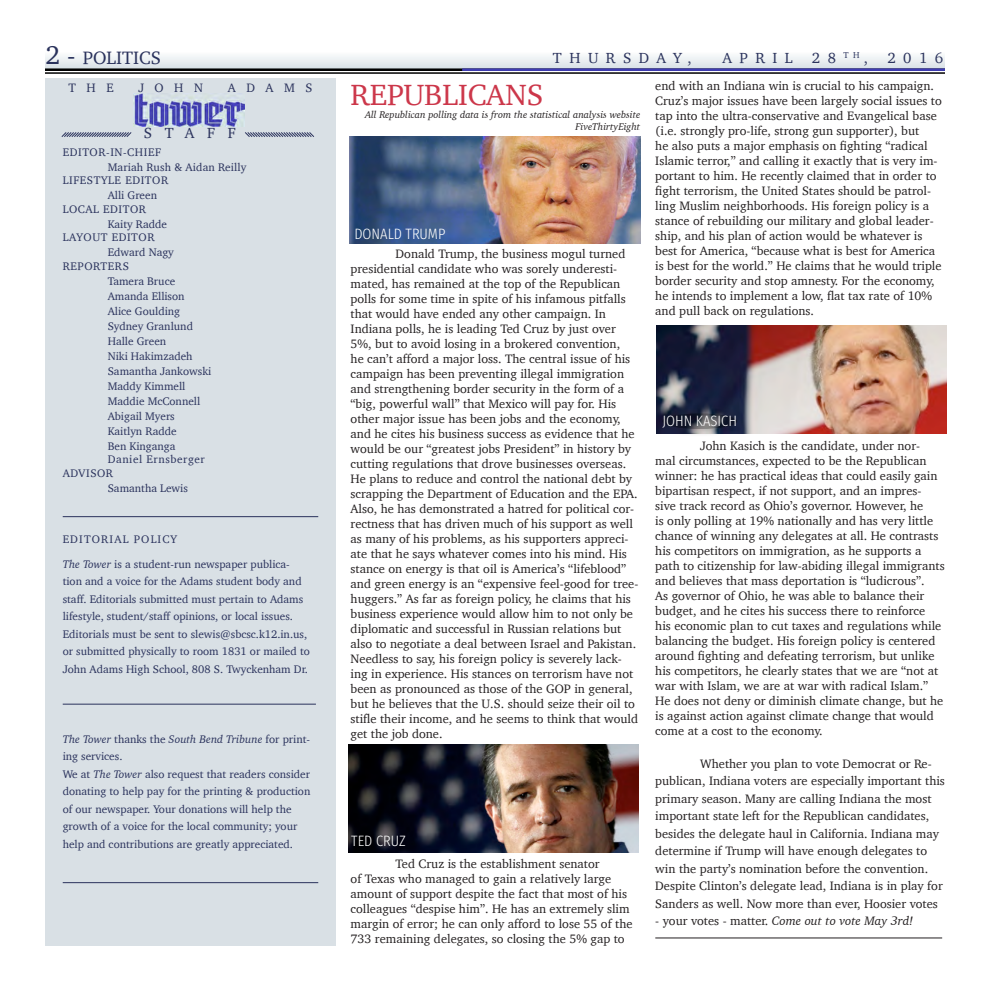
<style>
.page{position:relative;width:990px;height:990px;background:#fff}
.page>*{position:absolute;margin:0;border:0;box-sizing:border-box;transform-origin:0 0}
.t1{font:30px "Charter";color:#cc374a}
.t2{font:18.38px "Charter";color:#2a325c}
.t3{font:15px "Charter";letter-spacing:.5em;color:#2a325c}
.t4{font:300 15px "Fira Sans Condensed";color:#fff}
.t5{font:12.5px/15px "Charter";color:#231f20}
.t6{font:italic 12.5px "Charter";color:#231f20}
.t7{font:12.5px "Charter";letter-spacing:.85em;color:#2a325c}
.t8{font:11.25px/17.5px "Charter";color:#2a325c}
.t9{font:11.25px "Charter";letter-spacing:.05em;color:#2a325c}
.t10{font:11.25px "Charter";letter-spacing:.1em;color:#2a325c}
.t11{font:italic 10px/12.5px "Charter";color:#231f20;text-align:right}
.s1{font-size:26.25px}
.s2{font-style:normal}
.s3{font-style:italic}
</style>
<div class="page">
<div style="left:45px;top:78px;width:291px;height:868px;background:#d9e0e5"></div>
<hr style="left:63px;top:516px;width:255px;height:1px;background:#2a325c">
<hr style="left:63px;top:704px;width:253px;height:1px;background:#2a325c">
<hr style="left:63px;top:882px;width:255px;height:1px;background:#2a325c">
<svg style="left:61px;top:132px;width:71px;height:5px"></svg>
<hr style="left:655px;top:938px;width:287px;height:1px;background:#231f20">
<svg style="left:245px;top:132px;width:69px;height:5px"></svg>
<div style="left:45px;top:52px;width:900px;height:16px;background:linear-gradient(to right,#eaeff1,#eaeff1)"></div>
<hr style="left:45px;top:73px;width:900px;height:1px;background:#000">
<hr style="left:45px;top:68px;width:900px;height:3px;background:#000">
<hr style="left:462px;top:68px;width:483px;height:3px;background:#403db4">
<img style="left:350px;top:136px;width:290px;height:108px">
<svg style="left:350px;top:744px;width:289px;height:1px"></svg>
<img style="left:656px;top:325px;width:291px;height:109px">
<img style="left:348px;top:745px;width:291px;height:108px">
<svg style="left:656px;top:405px;width:88px;height:29px;background:#293049"></svg>
<svg style="left:662px;top:413px;width:75px;height:16px"></svg>
<img style="left:134px;top:93px;width:111px;height:33px">
<p class="t2" style="left:45px;top:41px;width:117px"><span class="s1">2</span> <span class="s1">-</span> POLITICS</p>
<p class="t3" style="left:553px;top:45px;width:140px">THURSDAY,</p>
<p class="t3" style="left:722px;top:45px;width:72px">APRIL</p>
<p class="t3" style="left:812px;top:45px;width:58px">28 <sup>TH</sup>,</p>
<p class="t3" style="left:887px;top:45px;width:57px">2016</p>
<p class="t7" style="left:69px;top:77px;width:47px">THE</p>
<p class="t7" style="left:138px;top:77px;width:66px">JOHN</p>
<p class="t7" style="left:228px;top:77px;width:86px">ADAMS</p>
<p class="t5" style="left:655px;top:78px;width:288px">end with an Indiana win is crucial to his campaign.<br>Cruz’s major issues have been largely social issues to tap into the ultra-conservative and Evangelical base (i.e. strongly pro-life, strong gun supporter), but<br>he also puts a major emphasis on fighting “radical Islamic terror,” and calling it exactly that is very im&shy;portant to him. He recently claimed that in order to fight terrorism, the United States should be patrol&shy;ling Muslim neighborhoods. His foreign policy is a stance of rebuilding our military and global leader&shy;ship, and his plan of action would be whatever is best for America, “because what is best for America is best for the world.” He claims that he would triple border security and stop amnesty. For the economy, he intends to implement a low, flat tax rate of 10% and pull back on regulations.</p>
<p class="t1" style="left:351px;top:69px;width:194px">REPUBLICANS</p>
<p class="t11" style="left:365px;top:108px;width:277px">All Republican polling data is from the statistical analysis website<br>FiveThirtyEight</p>
<p class="t3" style="left:144px;top:120px;width:94px">STAFF</p>
<p class="t9" style="left:63px;top:142px;width:100px">EDITOR-IN-CHIEF</p>
<p class="t8" style="left:108px;top:158px;width:140px">Mariah Rush &amp; Aidan Reilly</p>
<p class="t9" style="left:63px;top:171px;width:107px">LIFESTYLE EDITOR</p>
<p class="t8" style="left:108px;top:187px;width:51px">Alli Green</p>
<p class="t9" style="left:63px;top:199px;width:85px">LOCAL EDITOR</p>
<p class="t8" style="left:108px;top:215px;width:61px">Kaity Radde</p>
<p class="t9" style="left:63px;top:228px;width:93px">LAYOUT EDITOR</p>
<p class="t8" style="left:108px;top:244px;width:68px">Edward Nagy</p>
<p class="t9" style="left:63px;top:256px;width:68px">REPORTERS</p>
<p class="t8" style="left:108px;top:272px;width:69px">Tamera Bruce</p>
<p class="t8" style="left:108px;top:287px;width:78px">Amanda Ellison</p>
<p class="t8" style="left:108px;top:302px;width:74px">Alice Goulding</p>
<p class="t8" style="left:108px;top:317px;width:87px">Sydney Granlund</p>
<p class="t8" style="left:108px;top:332px;width:60px">Halle Green</p>
<p class="t8" style="left:108px;top:347px;width:86px">Niki Hakimzadeh</p>
<p class="t8" style="left:108px;top:362px;width:105px">Samantha Jankowski</p>
<p class="t8" style="left:108px;top:377px;width:79px">Maddy Kimmell</p>
<p class="t8" style="left:108px;top:392px;width:94px">Maddie McConnell</p>
<p class="t8" style="left:108px;top:407px;width:69px">Abigail Myers</p>
<p class="t8" style="left:108px;top:422px;width:70px">Kaitlyn Radde</p>
<p class="t8" style="left:108px;top:437px;width:69px">Ben Kinganga</p>
<p class="t9" style="left:108px;top:450px;width:99px">Daniel Ernsberger</p>
<p class="t9" style="left:63px;top:463px;width:52px">ADVISOR</p>
<p class="t8" style="left:108px;top:479px;width:82px">Samantha Lewis</p>
<p class="t4" style="left:354px;top:220px;width:93px">DONALD TRUMP</p>
<p class="t5" style="left:351px;top:246px;width:289px;text-indent:45px">Donald Trump, the business mogul turned presidential candidate who was sorely underesti&shy;mated, has remained at the top of the Republican polls for some time in spite of his infamous pitfalls that would have ended any other campaign. In Indiana polls, he is leading Ted Cruz by just over 5%, but to avoid losing in a brokered convention,<br>he can’t afford a major loss. The central issue of his campaign has been preventing illegal immigration and strengthening border security in the form of a “big, powerful wall” that Mexico will pay for. His other major issue has been jobs and the economy, and he cites his business success as evidence that he would be our “greatest jobs President” in history by cutting regulations that drove businesses overseas.<br>He plans to reduce and control the national debt by scrapping the Department of Education and the EPA.<br>Also, he has demonstrated a hatred for political cor&shy;rectness that has driven much of his support as well as many of his problems, as his supporters appreci&shy;ate that he says whatever comes into his mind. His stance on energy is that oil is America’s “lifeblood” and green energy is an “expensive feel-good for tree&shy;huggers.” As far as foreign policy, he claims that his business experience would allow him to not only be diplomatic and successful in Russian relations but also to negotiate a deal between Israel and Pakistan.<br>Needless to say, his foreign policy is severely lack&shy;ing in experience. His stances on terrorism have not been as pronounced as those of the GOP in general, but he believes that the U.S. should seize their oil to stifle their income, and he seems to think that would get the job done.</p>
<p class="t4" style="left:662px;top:407px;width:76px">JOHN KASICH</p>
<p class="t5" style="left:655px;top:438px;width:291px;text-indent:45px">John Kasich is the candidate, under nor-<br>mal circumstances, expected to be the Republican winner: he has practical ideas that could easily gain bipartisan respect, if not support, and an impres&shy;sive track record as Ohio’s governor. However, he<br>is only polling at 19% nationally and has very little chance of winning any delegates at all. He contrasts his competitors on immigration, as he supports a path to citizenship for law-abiding illegal immigrants and believes that mass deportation is “ludicrous”.<br>As governor of Ohio, he was able to balance their budget, and he cites his success there to reinforce<br>his economic plan to cut taxes and regulations while balancing the budget. His foreign policy is centered around fighting and defeating terrorism, but unlike his competitors, he clearly states that we are “not at war with Islam, we are at war with radical Islam.” He does not deny or diminish climate change, but he is against action against climate change that would come at a cost to the economy.</p>
<p class="t5" style="left:655px;top:754px;width:291px;line-height:17.5px;text-indent:45px">Whether you plan to vote Democrat or Re&shy;publican, Indiana voters are especially important this primary season. Many are calling Indiana the most important state left for the Republican candidates, besides the delegate haul in California. Indiana may determine if Trump will have enough delegates to win the party’s nomination before the convention.<br>Despite Clinton’s delegate lead, Indiana is in play for Sanders as well. Now more than ever, Hoosier votes</p>
<p class="t6" style="left:655px;top:910px;width:260px"><span class="s2">- your votes - matter.</span> Come out to vote May 3rd!</p>
<p class="t10" style="left:63px;top:529px;width:116px">EDITORIAL POLICY</p>
<p class="t8" style="left:63px;top:555px;width:249px"><span class="s3">The Tower</span> is a student-run newspaper publica&shy;tion and a voice for the Adams student body and staff. Editorials submitted must pertain to Adams lifestyle, student/staff opinions, or local issues.<br>Editorials must be sent to slewis@sbcsc.k12.in.us, or submitted physically to room 1831 or mailed to John Adams High School, 808 S. Twyckenham Dr.</p>
<p class="t8" style="left:63px;top:730px;width:249px"><span class="s3">The Tower</span> thanks the <span class="s3">South Bend Tribune</span> for print&shy;ing services.</p>
<p class="t8" style="left:63px;top:765px;width:249px">We at <span class="s3">The Tower</span> also request that readers consider donating to help pay for the printing &amp; production of our newspaper. Your donations will help the growth of a voice for the local community; your help and contributions are greatly appreciated.</p>
<p class="t4" style="left:351px;top:827px;width:56px">TED CRUZ</p>
<p class="t5" style="left:351px;top:856px;width:283px;text-indent:45px">Ted Cruz is the establishment senator<br>of Texas who managed to gain a relatively large amount of support despite the fact that most of his colleagues “despise him”. He has an extremely slim margin of error; he can only afford to lose 55 of the 733 remaining delegates, so closing the 5% gap to</p>
</div>
